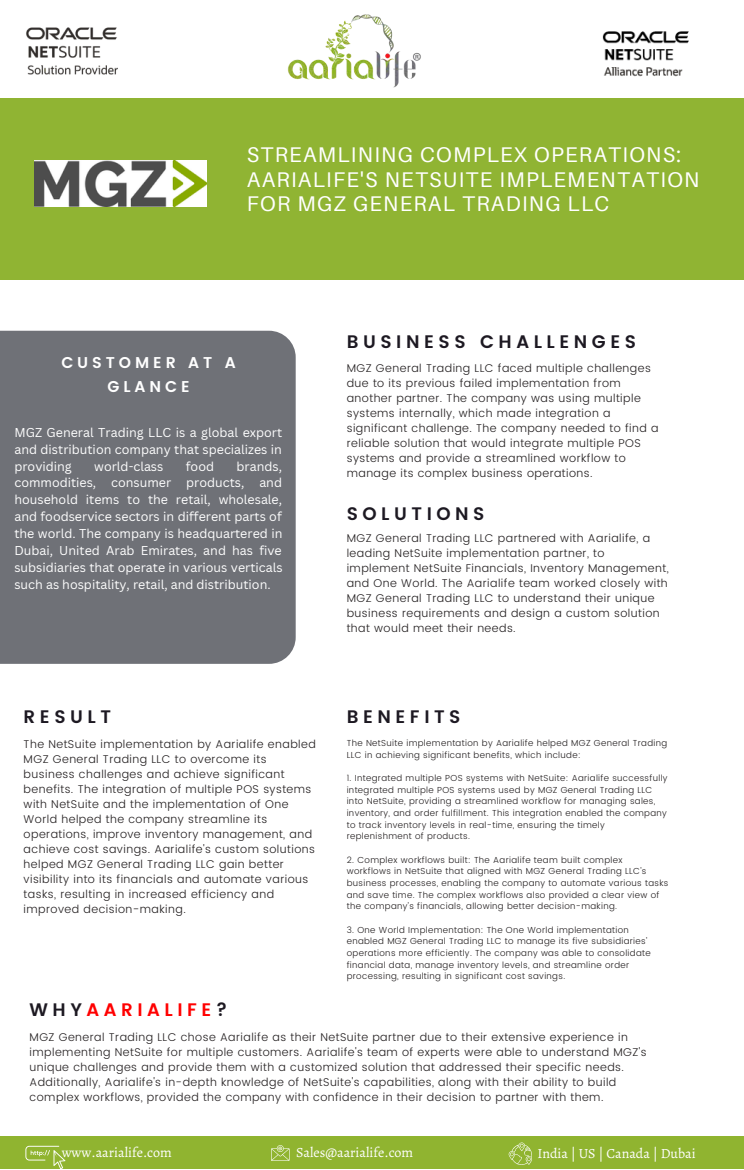
<style>
.page{position:relative;width:744px;height:1170px;background:#fff}
.page>*{position:absolute;margin:0;border:0;box-sizing:border-box;transform-origin:0 0}
.t1{font:21.25px/24.4px "Aileron";letter-spacing:.06em;color:#fff}
.t2{font:600 18.12px "Poppins";letter-spacing:.25em;color:#1d1922}
.t3{font:600 18.12px "Poppins";letter-spacing:.25em;color:#f00}
.t4{font:600 15.62px/24.4px "Poppins";letter-spacing:.25em;color:#fff;text-align:center}
.t5{font:14px "Alegreya";color:#fff}
.t6{font:12.5px/16.9px "Canva Sans";color:#fff;text-align:justify}
.t7{font:300 11.25px/15px "Poppins";letter-spacing:.04em;color:#231f20}
.t8{font:300 8.75px/11.6px "Poppins";letter-spacing:.04em;color:#231f20}
.s1{color:#1d1922}
</style>
<div class="page">
<div style="left:0;top:98px;width:744px;height:182px;background:#90b433"></div>
<div style="left:0;top:330px;width:295px;height:333px;background:#6f7177"></div>
<div style="left:0;top:1136px;width:744px;height:32px;background:#90b430"></div>
<img style="left:287px;top:14px;width:134px;height:74px">
<svg style="left:25px;top:1145px;width:40px;height:23px"></svg>
<svg style="left:271px;top:1145px;width:19px;height:15px"></svg>
<svg style="left:508px;top:1142px;width:24px;height:22px"></svg>
<img style="left:26px;top:27px;width:92px;height:48px">
<img style="left:602px;top:31px;width:87px;height:46px">
<img style="left:34px;top:160px;width:173px;height:46px">
<h1 class="t1" style="left:247px;top:143px;width:454px">STREAMLINING COMPLEX OPERATIONS:<br>AARIALIFE'S NETSUITE IMPLEMENTATION<br>FOR MGZ GENERAL TRADING LLC</h1>
<h3 class="t4" style="left:61px;top:350px;width:176px">CUSTOMER AT A<br>GLANCE</h3>
<p class="t6" style="left:14px;top:424px;width:269px">MGZ General Trading LLC is a global export and distribution company that specializes in providing</p>
<p class="t6" style="left:94px;top:457px;width:71px">world-class</p>
<p class="t6" style="left:186px;top:457px;width:30px">food</p>
<p class="t6" style="left:14px;top:457px;width:270px;text-indent:222px">brands, commodities, consumer products, and household items to the retail, wholesale, and foodservice sectors in different parts of the world. The company is headquartered in Dubai, United Arab Emirates, and has five subsidiaries that operate in various verticals such as hospitality, retail, and distribution.</p>
<h2 class="t2" style="left:24px;top:702px;width:89px">RESULT</h2>
<p class="t7" style="left:24px;top:736px;width:294px">The NetSuite implementation by Aarialife enabled MGZ General Trading LLC to overcome its business challenges and achieve significant benefits. The integration of multiple POS systems with NetSuite and the implementation of One World helped the company streamline its operations, improve inventory management, and achieve cost savings. Aarialife's custom solutions helped MGZ General Trading LLC gain better visibility into its financials and automate various tasks, resulting in increased efficiency and improved decision-making.</p>
<h2 class="t2" style="left:347px;top:328px;width:291px">BUSINESS CHALLENGES</h2>
<p class="t7" style="left:347px;top:361px;width:313px">MGZ General Trading LLC faced multiple challenges due to its previous failed implementation from another partner. The company was using multiple systems internally, which made integration a significant challenge. The company needed to find a reliable solution that would integrate multiple POS systems and provide a streamlined workflow to manage its complex business operations.</p>
<h2 class="t2" style="left:347px;top:499px;width:139px">SOLUTIONS</h2>
<p class="t7" style="left:347px;top:530px;width:323px">MGZ General Trading LLC partnered with Aarialife, a leading NetSuite implementation partner, to implement NetSuite Financials, Inventory Management, and One World. The Aarialife team worked closely with MGZ General Trading LLC to understand their unique business requirements and design a custom solution that would meet their needs.</p>
<h2 class="t2" style="left:347px;top:702px;width:115px">BENEFITS</h2>
<p class="t8" style="left:347px;top:737px;width:322px">The NetSuite implementation by Aarialife helped MGZ General Trading<br>LLC in achieving significant benefits, which include:</p>
<p class="t8" style="left:347px;top:772px;width:322px">1. Integrated multiple POS systems with NetSuite: Aarialife successfully integrated multiple POS systems used by MGZ General Trading LLC into NetSuite, providing a streamlined workflow for managing sales, inventory, and order fulfillment. This integration enabled the company to track inventory levels in real-time, ensuring the timely replenishment of products.</p>
<p class="t8" style="left:347px;top:854px;width:323px">2. Complex workflows built: The Aarialife team built complex workflows in NetSuite that aligned with MGZ General Trading LLC's business processes, enabling the company to automate various tasks and save time. The complex workflows also provided a clear view of the company's financials, allowing better decision-making.</p>
<p class="t8" style="left:347px;top:923px;width:305px">3. One World Implementation: The One World implementation enabled MGZ General Trading LLC to manage its five subsidiaries' operations more efficiently. The company was able to consolidate financial data, manage inventory levels, and streamline order processing, resulting in significant cost savings.</p>
<h2 class="t3" style="left:30px;top:995px;width:199px"><span class="s1">WHY</span>AARIALIFE<span class="s1">?</span></h2>
<p class="t7" style="left:30px;top:1029px;width:618px">MGZ General Trading LLC chose Aarialife as their NetSuite partner due to their extensive experience in implementing NetSuite for multiple customers. Aarialife's team of experts were able to understand MGZ's unique challenges and provide them with a customized solution that addressed their specific needs.<br>Additionally, Aarialife's in-depth knowledge of NetSuite's capabilities, along with their ability to build complex workflows, provided the company with confidence in their decision to partner with them.</p>
<p class="t5" style="left:62px;top:1142px;width:112px">www.aarialife.com</p>
<p class="t5" style="left:296px;top:1142px;width:119px">Sales@aarialife.com</p>
<p class="t5" style="left:537px;top:1143px;width:160px">India | US | Canada | Dubai</p>
</div>
